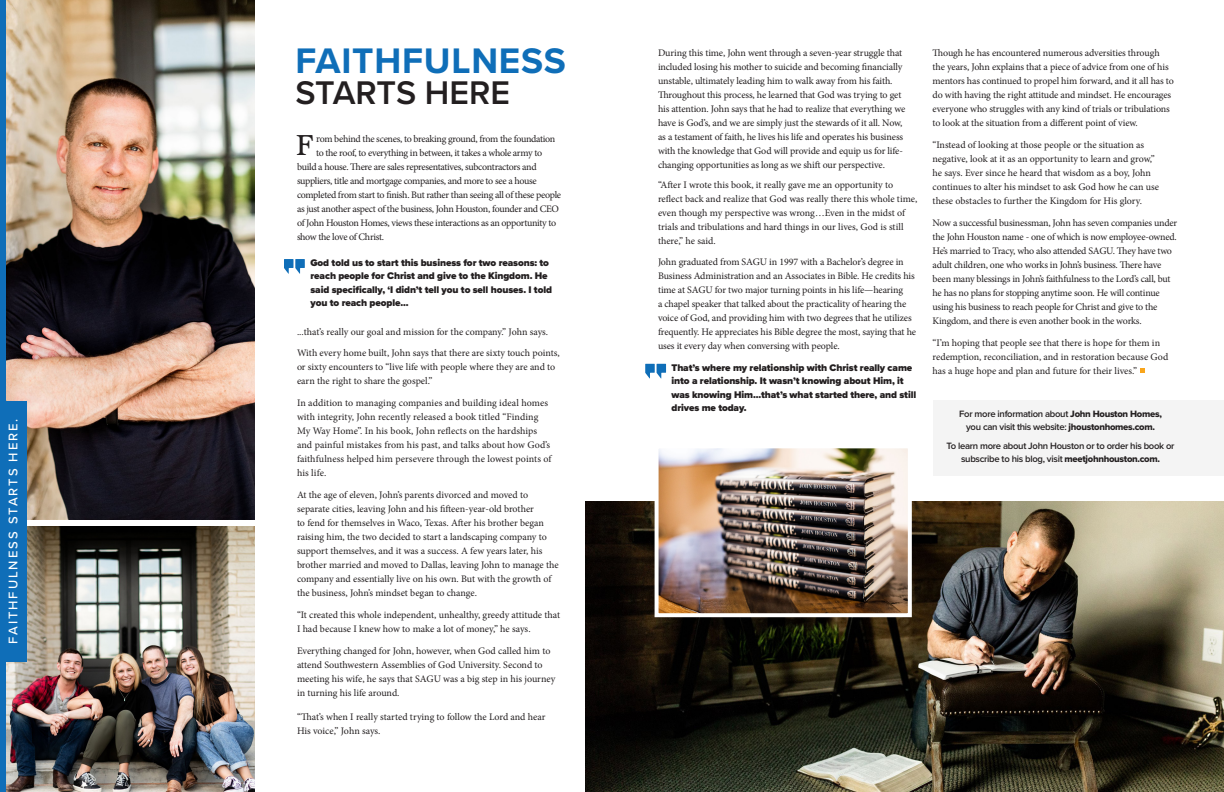
<style>
.page{position:relative;width:1224px;height:792px;background:#fff}
.page>*{position:absolute;margin:0;border:0;box-sizing:border-box;transform-origin:0 0}
.t1{font:700 36.8px "Proxima Nova";letter-spacing:.02em;color:#0f6eb8}
.t2{font:600 34px "Proxima Nova";color:#231f20}
.t3{font:30.4px "Marion";color:#231f20}
.t4{font:500 13px "Proxima Nova";letter-spacing:.15em;color:#fff}
.t5{font:10px/14px "Minion Pro";letter-spacing:-.01em;color:#231f20}
.t6{font:900 10px/13.5px "Proxima Nova";letter-spacing:-.01em;color:#231f20}
.t7{font:10px/14px "Minion Pro";letter-spacing:.01em;color:#231f20}
.t8{font:10px "Minion Pro";letter-spacing:-.035em;color:#231f20}
.t9{font:10px "Minion Pro";letter-spacing:-.03em;color:#231f20}
.t10{font:600 9.5px/13px "Proxima Nova";letter-spacing:-.03em;color:#231f20;text-align:center}
.s1{font-family:"Palatino"}
.s2{font-family:"Proxima Nova Extrabld";font-weight:400}
</style>
<div class="page">
<img style="left:586px;top:502px;width:638px;height:290px">
<img style="left:6px;top:0;width:249px;height:519px">
<img style="left:6px;top:526px;width:249px;height:266px">
<svg style="left:284px;top:259px;width:21px;height:15px"></svg>
<div style="left:0;top:401px;width:26px;height:260px;background:#0f6eb8"></div>
<img style="left:660px;top:449px;width:247px;height:163px">
<div style="left:655px;top:444px;width:257px;height:173px;border:4px solid #fff"></div>
<div style="left:933px;top:400px;width:291px;height:76px;background:#f4f4f4"></div>
<svg style="left:1140px;top:368px;width:5px;height:5px"></svg>
<svg style="left:645px;top:364px;width:21px;height:15px"></svg>
<div style="left:0;top:0;width:6px;height:792px;background:#0f6eb8"></div>
<p class="t4" style="left:3px;top:644px;width:227px;rotate:-90deg">FAITHFULNESS STARTS HERE.</p>
<p class="t1" style="left:295px;top:34px;width:272px">FAITHFULNESS</p>
<p class="t2" style="left:295px;top:68px;width:216px">STARTS HERE</p>
<p class="t3" style="left:296px;top:127px;width:19px">F</p>
<p class="t9" style="left:316px;top:132px;width:241px"><span class="s1">r</span>om behind the scenes, to breaking ground, from the foundation</p>
<p class="t9" style="left:316px;top:146px;width:228px">to the roof, to everything in between, it takes a whole army to</p>
<p class="t8" style="left:297px;top:160px;width:241px">build a house. There are sales representatives, subcontractors and</p>
<p class="t8" style="left:297px;top:174px;width:241px">suppliers, title and mortgage companies, and more to see a house</p>
<p class="t9" style="left:297px;top:188px;width:266px">completed from start to finish. But rather than seeing all of these people</p>
<p class="t8" style="left:297px;top:202px;width:264px">as just another aspect of the business, John Houston, founder and CEO</p>
<p class="t8" style="left:297px;top:216px;width:261px">of John Houston Homes, views these interactions as an opportunity to</p>
<p class="t8" style="left:297px;top:230px;width:89px">show the love of Christ.</p>
<p class="t6" style="left:310px;top:256px;width:243px">God told us to start this business for two reasons: to reach people for Christ and give to the Kingdom. He said specifically, ‘I didn’t tell you to sell houses. I told you to reach people...</p>
<p class="t5" style="left:297px;top:325px;width:253px">...that’s really our goal and mission for the company.” John says.</p>
<p class="t5" style="left:297px;top:346px;width:264px">With every home built, John says that there are sixty touch points, or sixty encounters to “live life with people where they are and to earn the right to share the gospel.”</p>
<p class="t7" style="left:297px;top:396px;width:256px">In addition to managing companies and building ideal homes with integrity, John recently released a book titled “Finding My Way Home”. In his book, John reflects on the hardships and painful mistakes from his past, and talks about how God’s faithfulness helped him persevere through the lowest points of his life.</p>
<p class="t5" style="left:297px;top:488px;width:263px">At the age of eleven, John’s parents divorced and moved to separate cities, leaving John and his fifteen-year-old brother<br>to fend for themselves in Waco, Texas. After his brother began raising him, the two decided to start a landscaping company to support themselves, and it was a success. A few years later, his brother married and moved to Dallas, leaving John to manage the company and essentially live on his own. But with the growth of the business, John’s mindset began to change.</p>
<p class="t5" style="left:297px;top:608px;width:265px">“It created this whole independent, unhealthy, greedy attitude that<br>I had because I knew how to make a lot of money,” he says.</p>
<p class="t5" style="left:297px;top:644px;width:260px">Everything changed for John, however, when God called him to attend Southwestern Assemblies of God University. Second to meeting his wife, he says that SAGU was a big step in his journey in turning his life around.</p>
<p class="t5" style="left:297px;top:710px;width:250px">“That’s when I really started trying to follow the Lord and hear<br>His voice,” John says.</p>
<p class="t5" style="left:658px;top:46px;width:249px">During this time, John went through a seven-year struggle that included losing his mother to suicide and becoming financially unstable, ultimately leading him to walk away from his faith.<br>Throughout this process, he learned that God was trying to get his attention. John says that he had to realize that everything we have is God’s, and we are simply just the stewards of it all. Now, as a testament of faith, he lives his life and operates his business with the knowledge that God will provide and equip us for life&shy;changing opportunities as long as we shift our perspective.</p>
<p class="t5" style="left:658px;top:178px;width:261px">“After I wrote this book, it really gave me an opportunity to reflect back and realize that God was really there this whole time, even though my perspective was wrong…Even in the midst of</p>
<p class="t5" style="left:658px;top:220px;width:247px">trials and tribulations and hard things in our lives, God is still there,” he said.</p>
<p class="t5" style="left:658px;top:255px;width:260px">John graduated from SAGU in 1997 with a Bachelor’s degree in Business Administration and an Associates in Bible. He credits his time at SAGU for two major turning points in his life—hearing<br>a chapel speaker that talked about the practicality of hearing the voice of God, and providing him with two degrees that he utilizes frequently. He appreciates his Bible degree the most, saying that he uses it every day when conversing with people.</p>
<p class="t6" style="left:672px;top:361px;width:246px">That’s where my relationship with Christ really came into a relationship. It wasn’t knowing about Him, it was knowing Him...that’s what started there, and still drives me today.</p>
<p class="t5" style="left:933px;top:46px;width:243px">Though he has encountered numerous adversities through the years, John explains that a piece of advice from one of his mentors has continued to propel him forward, and it all has to do with having the right attitude and mindset. He encourages everyone who struggles with any kind of trials or tribulations to look at the situation from a different point of view.</p>
<p class="t5" style="left:933px;top:138px;width:228px">“Instead of looking at those people or the situation as negative, look at it as an opportunity to learn and grow,” he says. Ever since he heard that wisdom as a boy, John continues to alter his mindset to ask God how he can use these obstacles to further the Kingdom for His glory.</p>
<p class="t5" style="left:933px;top:216px;width:246px">Now a successful businessman, John has seven companies under the John Houston name - one of which is now employee-owned.<br>He’s married to Tracy, who also attended SAGU. They have two adult children, one who works in John’s business. There have been many blessings in John’s faithfulness to the Lord’s call, but he has no plans for stopping anytime soon. He will continue using his business to reach people for Christ and give to the Kingdom, and there is even another book in the works.</p>
<p class="t5" style="left:933px;top:336px;width:237px">“I’m hoping that people see that there is hope for them in redemption, reconciliation, and in restoration because God has a huge hope and plan and future for their lives.”</p>
<p class="t10" style="left:959px;top:408px;width:204px">For more information about <span class="s2">John Houston Homes,</span></p>
<p class="t10" style="left:966px;top:421px;width:190px">you can visit this website: <span class="s2">jhoustonhomes.com.</span></p>
<p class="t10" style="left:947px;top:440px;width:230px">To learn more about John Houston or to order his book or subscribe to his blog, visit <span class="s2">meetjohnhouston.com.</span></p>
</div>
